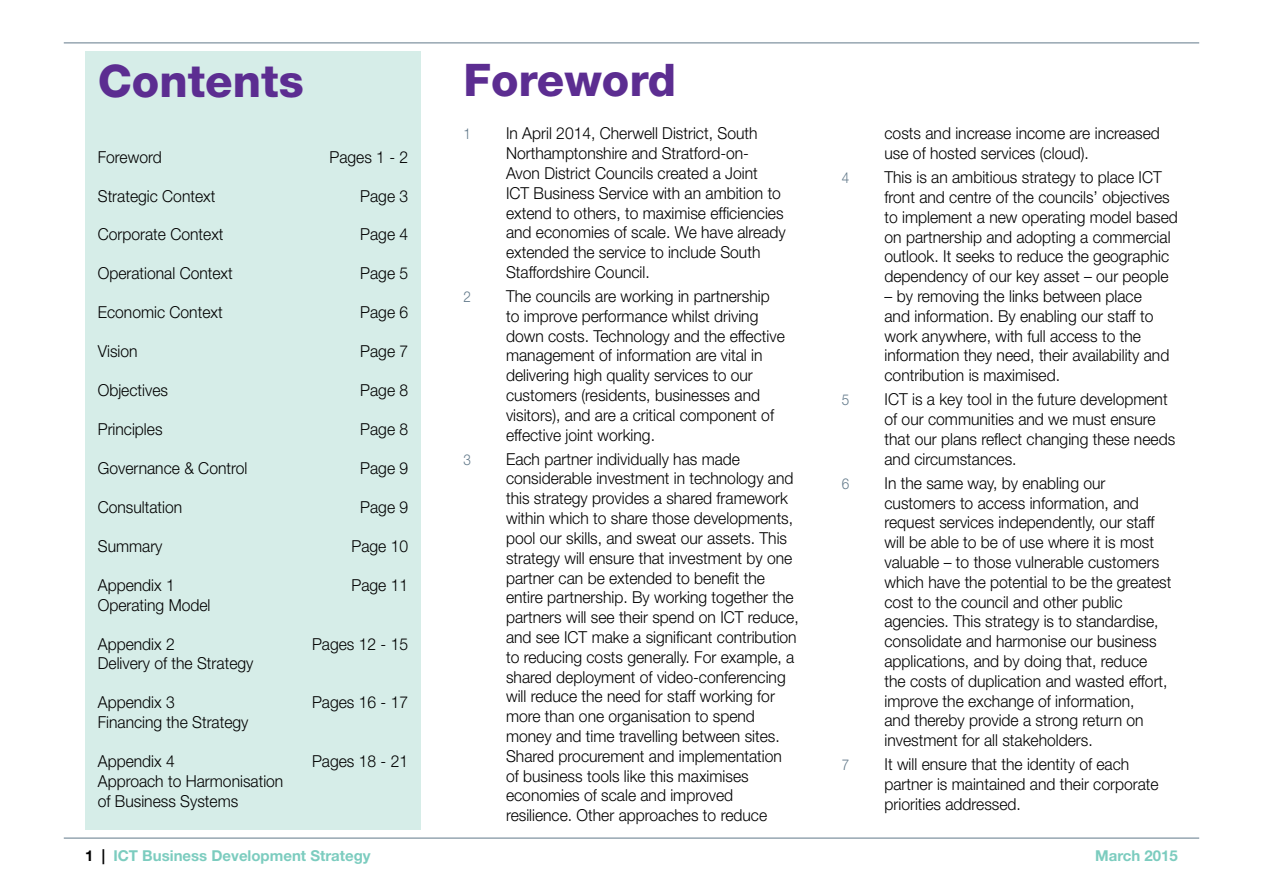
<style>
.page{position:relative;width:1263px;height:893px;background:#fff}
.page>*{position:absolute;margin:0;border:0;box-sizing:border-box;transform-origin:0 0}
.t1{font:800 45px "Helvetica Neue LT Std";color:#5c2d91}
.t2{font:300 16.5px/19.8px "Helvetica Neue LT Std";color:#000;scale:.95 1}
.t3{font:700 15px "Helvetica Neue LT Std";color:#7cccbf}
.t4{font:300 15px "Helvetica Neue LT Std";color:#62798a;scale:.9 1}
.s1{color:#000}
</style>
<div class="page">
<hr style="left:64px;top:838px;width:1135px;height:1px;background:#62798a">
<hr style="left:64px;top:43px;width:1135px;height:1px;background:#62798a">
<div style="left:85px;top:51px;width:336px;height:778px;background:#d6ede8"></div>
<h1 class="t1" style="left:98px;top:55px;width:207px">Contents</h1>
<p class="t2" style="left:98px;top:146px;width:69px">Foreword</p>
<p class="t2" style="left:329px;top:146px;width:84px">Pages 1 - 2</p>
<p class="t2" style="left:98px;top:185px;width:125px">Strategic Context</p>
<p class="t2" style="left:360px;top:185px;width:52px">Page 3</p>
<p class="t2" style="left:98px;top:224px;width:134px">Corporate Context</p>
<p class="t2" style="left:360px;top:224px;width:52px">Page 4</p>
<p class="t2" style="left:98px;top:263px;width:144px">Operational Context</p>
<p class="t2" style="left:360px;top:263px;width:52px">Page 5</p>
<p class="t2" style="left:98px;top:302px;width:133px">Economic Context</p>
<p class="t2" style="left:360px;top:302px;width:52px">Page 6</p>
<p class="t2" style="left:98px;top:341px;width:43px">Vision</p>
<p class="t2" style="left:360px;top:341px;width:52px">Page 7</p>
<p class="t2" style="left:98px;top:380px;width:75px">Objectives</p>
<p class="t2" style="left:360px;top:380px;width:52px">Page 8</p>
<p class="t2" style="left:98px;top:419px;width:70px">Principles</p>
<p class="t2" style="left:360px;top:419px;width:52px">Page 8</p>
<p class="t2" style="left:98px;top:458px;width:159px">Governance &amp; Control</p>
<p class="t2" style="left:360px;top:458px;width:52px">Page 9</p>
<p class="t2" style="left:98px;top:497px;width:90px">Consultation</p>
<p class="t2" style="left:360px;top:497px;width:52px">Page 9</p>
<p class="t2" style="left:98px;top:536px;width:70px">Summary</p>
<p class="t2" style="left:352px;top:536px;width:61px">Page 10</p>
<p class="t2" style="left:98px;top:575px;width:82px">Appendix 1</p>
<p class="t2" style="left:352px;top:575px;width:61px">Page 11</p>
<p class="t2" style="left:98px;top:595px;width:120px">Operating Model</p>
<p class="t2" style="left:98px;top:634px;width:82px">Appendix 2</p>
<p class="t2" style="left:312px;top:634px;width:103px">Pages 12 - 15</p>
<p class="t2" style="left:98px;top:653px;width:165px">Delivery of the Strategy</p>
<p class="t2" style="left:98px;top:692px;width:82px">Appendix 3</p>
<p class="t2" style="left:312px;top:692px;width:103px">Pages 16 - 17</p>
<p class="t2" style="left:98px;top:712px;width:160px">Financing the Strategy</p>
<p class="t2" style="left:98px;top:751px;width:82px">Appendix 4</p>
<p class="t2" style="left:312px;top:751px;width:103px">Pages 18 - 21</p>
<p class="t2" style="left:98px;top:771px;width:197px">Approach to Harmonisation of Business Systems</p>
<h1 class="t1" style="left:463px;top:53px;width:214px">Foreword</h1>
<p class="t4" style="left:463px;top:125px;width:10px">1</p>
<p class="t2" style="left:506px;top:123px;width:296px">In April 2014, Cherwell District, South Northamptonshire and Stratford-on-Avon District Councils created a Joint<br>ICT Business Service with an ambition to extend to others, to maximise efficiencies and economies of scale. We have already extended the service to include South Staffordshire Council.</p>
<p class="t4" style="left:463px;top:287px;width:10px">2</p>
<p class="t2" style="left:506px;top:286px;width:295px">The councils are working in partnership to improve performance whilst driving down costs. Technology and the effective management of information are vital in delivering high quality services to our customers (residents, businesses and visitors), and are a critical component of effective joint working.</p>
<p class="t4" style="left:463px;top:450px;width:10px">3</p>
<p class="t2" style="left:506px;top:449px;width:310px">Each partner individually has made considerable investment in technology and this strategy provides a shared framework within which to share those developments, pool our skills, and sweat our assets. This strategy will ensure that investment by one partner can be extended to benefit the entire partnership. By working together the partners will see their spend on ICT reduce, and see ICT make a significant contribution to reducing costs generally. For example, a shared deployment of video-conferencing will reduce the need for staff working for more than one organisation to spend money and time travelling between sites.<br>Shared procurement and implementation of business tools like this maximises economies of scale and improved resilience. Other approaches to reduce</p>
<p class="t2" style="left:884px;top:123px;width:291px">costs and increase income are increased use of hosted services (cloud).</p>
<p class="t4" style="left:842px;top:169px;width:10px">4</p>
<p class="t2" style="left:884px;top:167px;width:310px">This is an ambitious strategy to place ICT front and centre of the councils’ objectives to implement a new operating model based on partnership and adopting a commercial outlook. It seeks to reduce the geographic dependency of our key asset – our people</p>
<p class="t2" style="left:884px;top:286px;width:301px">– by removing the links between place and information. By enabling our staff to work anywhere, with full access to the information they need, their availability and contribution is maximised.</p>
<p class="t4" style="left:842px;top:391px;width:10px">5</p>
<p class="t2" style="left:884px;top:389px;width:307px">ICT is a key tool in the future development of our communities and we must ensure that our plans reflect changing these needs and circumstances.</p>
<p class="t4" style="left:842px;top:474px;width:10px">6</p>
<p class="t2" style="left:884px;top:473px;width:303px">In the same way, by enabling our customers to access information, and request services independently, our staff will be able to be of use where it is most valuable – to those vulnerable customers which have the potential to be the greatest cost to the council and other public agencies. This strategy is to standardise, consolidate and harmonise our business applications, and by doing that, reduce the costs of duplication and wasted effort, improve the exchange of information,<br>and thereby provide a strong return on investment for all stakeholders.</p>
<p class="t4" style="left:842px;top:756px;width:10px">7</p>
<p class="t2" style="left:884px;top:754px;width:290px">It will ensure that the identity of each partner is maintained and their corporate priorities addressed.</p>
<p class="t3" style="left:85px;top:846px;width:287px"><span class="s1">1 |</span> ICT Business Development Strategy</p>
<p class="t3" style="left:1095px;top:846px;width:84px">March 2015</p>
</div>
